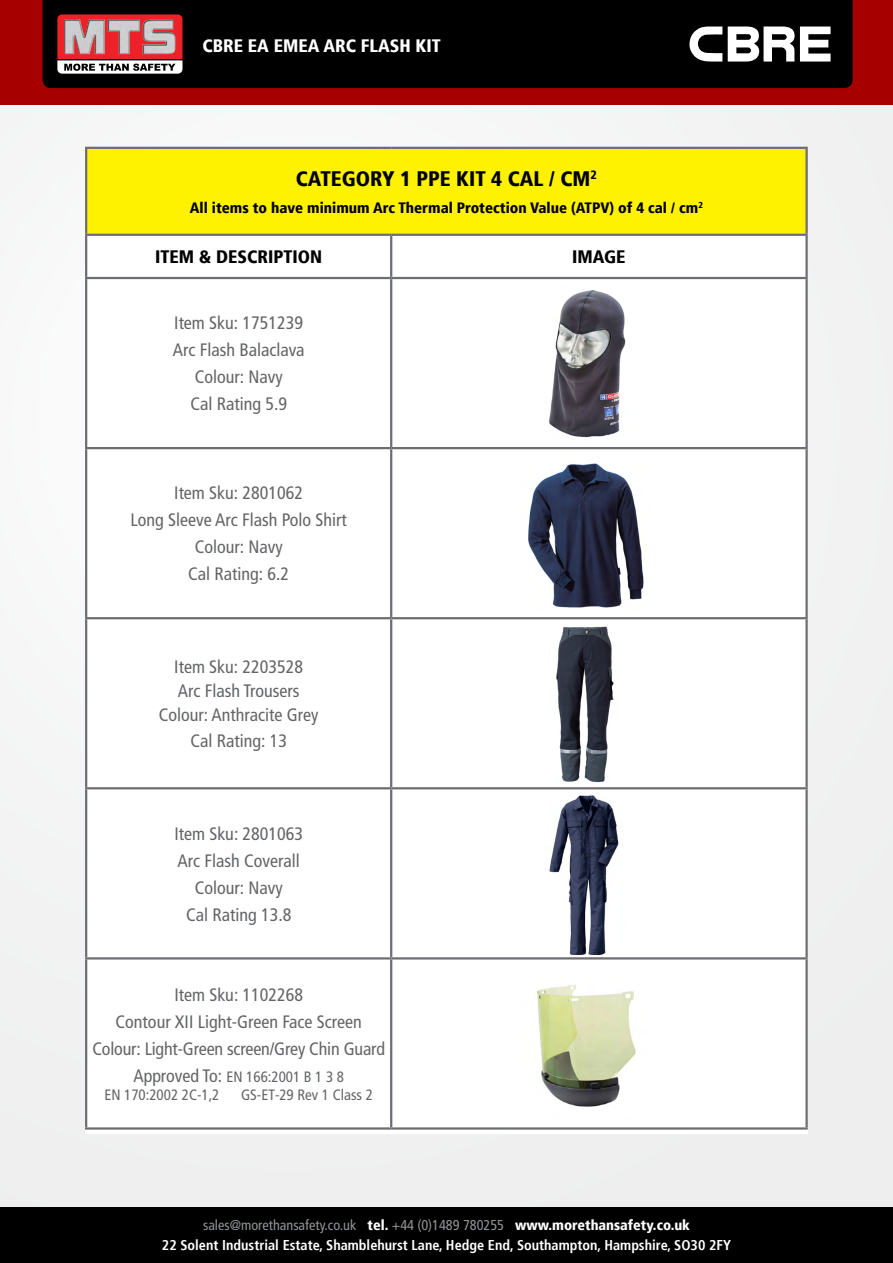
<style>
.page{position:relative;width:893px;height:1263px;background:#f1f1f2}
.page>*{position:absolute;margin:0;border:0;box-sizing:border-box;transform-origin:0 0}
.t1{font:900 condensed 21px "Frutiger";color:#000}
.t2{font:condensed 18px/27px "Frutiger LT";color:#636466;text-align:center}
.t3{font:900 condensed 18px "Frutiger";color:#000}
.t4{font:900 condensed 18px "Frutiger";color:#fff}
.t5{font:900 condensed 15px "Frutiger";color:#000}
.t6{font:condensed 15px/18px "Frutiger LT";color:#636466}
.t7{font:700 condensed 14.25px "Frutiger";color:#fff}
.t8{font:condensed 14.25px "Frutiger LT";color:#939598}
.s1{font-size:18px}
.s2{font-family:"Frutiger";font-weight:900;color:#fff}
</style>
<div class="page">
<div style="left:85px;top:235px;width:723px;height:898px;background:#fff"></div>
<div style="left:86px;top:148px;width:721px;height:87px;background:#fff200"></div>
<hr style="left:85px;top:147px;width:306px;height:2px;background:#6d6e71">
<hr style="left:85px;top:149px;width:2px;height:85px;background:#6d6e71">
<hr style="left:391px;top:147px;width:417px;height:2px;background:#6d6e71">
<hr style="left:805px;top:149px;width:3px;height:85px;background:#6d6e71">
<hr style="left:85px;top:234px;width:306px;height:2px;background:#6d6e71">
<hr style="left:85px;top:236px;width:2px;height:41px;background:#6d6e71">
<hr style="left:391px;top:234px;width:417px;height:2px;background:#6d6e71">
<hr style="left:390px;top:236px;width:2px;height:41px;background:#6d6e71">
<hr style="left:805px;top:236px;width:3px;height:41px;background:#6d6e71">
<hr style="left:85px;top:277px;width:306px;height:2px;background:#6d6e71">
<hr style="left:85px;top:279px;width:2px;height:168px;background:#6d6e71">
<hr style="left:391px;top:277px;width:417px;height:2px;background:#6d6e71">
<hr style="left:390px;top:279px;width:2px;height:168px;background:#6d6e71">
<hr style="left:805px;top:279px;width:3px;height:168px;background:#6d6e71">
<hr style="left:85px;top:447px;width:306px;height:2px;background:#6d6e71">
<hr style="left:85px;top:449px;width:2px;height:168px;background:#6d6e71">
<hr style="left:391px;top:447px;width:417px;height:2px;background:#6d6e71">
<hr style="left:390px;top:449px;width:2px;height:168px;background:#6d6e71">
<hr style="left:805px;top:449px;width:3px;height:168px;background:#6d6e71">
<hr style="left:85px;top:617px;width:306px;height:2px;background:#6d6e71">
<hr style="left:85px;top:619px;width:2px;height:168px;background:#6d6e71">
<hr style="left:391px;top:617px;width:417px;height:2px;background:#6d6e71">
<hr style="left:390px;top:619px;width:2px;height:168px;background:#6d6e71">
<hr style="left:805px;top:619px;width:3px;height:168px;background:#6d6e71">
<hr style="left:85px;top:787px;width:306px;height:2px;background:#6d6e71">
<hr style="left:85px;top:789px;width:2px;height:168px;background:#6d6e71">
<hr style="left:391px;top:787px;width:417px;height:2px;background:#6d6e71">
<hr style="left:390px;top:789px;width:2px;height:168px;background:#6d6e71">
<hr style="left:805px;top:789px;width:3px;height:168px;background:#6d6e71">
<hr style="left:85px;top:957px;width:306px;height:2px;background:#6d6e71">
<hr style="left:85px;top:959px;width:2px;height:168px;background:#6d6e71">
<hr style="left:391px;top:957px;width:417px;height:2px;background:#6d6e71">
<hr style="left:390px;top:959px;width:2px;height:168px;background:#6d6e71">
<hr style="left:805px;top:959px;width:3px;height:168px;background:#6d6e71">
<hr style="left:85px;top:1127px;width:306px;height:3px;background:#6d6e71">
<hr style="left:391px;top:1127px;width:417px;height:3px;background:#6d6e71">
<div style="left:0;top:0;width:893px;height:104px;background:#a70000"></div>
<div style="left:43px;top:0;width:810px;height:88px;background:#000"></div>
<div style="left:0;top:1207px;width:893px;height:56px;background:#000"></div>
<svg style="left:57px;top:14px;width:125px;height:60px;background:#c36265"></svg>
<img style="left:108px;top:19px;width:32px;height:35px">
<img style="left:142px;top:19px;width:34px;height:35px">
<img style="left:64px;top:19px;width:41px;height:35px">
<svg style="left:728px;top:27px;width:102px;height:35px;background:#aaa"></svg>
<svg style="left:689px;top:27px;width:33px;height:35px"></svg>
<img style="left:549px;top:290px;width:77px;height:148px">
<img style="left:528px;top:463px;width:116px;height:145px">
<img style="left:556px;top:626px;width:58px;height:157px">
<img style="left:549px;top:795px;width:70px;height:160px">
<img style="left:537px;top:984px;width:99px;height:123px">
<p class="t4" style="left:203px;top:35px;width:240px">CBRE EA EMEA ARC FLASH KIT</p>
<p class="t1" style="left:296px;top:166px;width:302px">CATEGORY 1 PPE KIT 4 CAL / CM<sup>2</sup></p>
<p class="t5" style="left:190px;top:198px;width:514px">All items to have minimum Arc Thermal Protection Value (ATPV) of 4 cal / cm<sup>2</sup></p>
<p class="t3" style="left:155px;top:246px;width:169px">ITEM &amp; DESCRIPTION</p>
<p class="t3" style="left:572px;top:246px;width:55px">IMAGE</p>
<p class="t2" style="left:173px;top:310px;width:133px">Item Sku: 1751239<br>Arc Flash Balaclava<br>Colour: Navy<br>Cal Rating 5.9</p>
<p class="t2" style="left:131px;top:480px;width:218px">Item Sku: 2801062<br>Long Sleeve Arc Flash Polo Shirt<br>Colour: Navy<br>Cal Rating: 6.2</p>
<p class="t2" style="left:159px;top:655px;width:161px;line-height:24.5px">Item Sku: 2203528<br>Arc Flash Trousers<br>Colour: Anthracite Grey<br>Cal Rating: 13</p>
<p class="t2" style="left:174px;top:820px;width:130px">Item Sku: 2801063<br>Arc Flash Coverall<br>Colour: Navy<br>Cal Rating 13.8</p>
<p class="t2" style="left:92px;top:981px;width:294px">Item Sku: 1102268<br>Contour XII Light-Green Face Screen<br>Colour: Light-Green screen/Grey Chin Guard</p>
<p class="t6" style="left:104px;top:1067px;width:241px;text-indent:29px"><span class="s1">Approved To:</span> EN 166:2001 B 1 3 8<br>EN 170:2002 2C-1,2</p>
<p class="t6" style="left:241px;top:1085px;width:133px">GS-ET-29 Rev 1 Class 2</p>
<p class="t8" style="left:203px;top:1216px;width:488px">sales@morethansafety.co.uk <span class="s2">tel.</span> +44 (0)1489 780255 <span class="s2">www.morethansafety.co.uk</span></p>
<p class="t7" style="left:162px;top:1236px;width:571px">22 Solent Industrial Estate, Shamblehurst Lane, Hedge End, Southampton, Hampshire, SO30 2FY</p>
</div>
